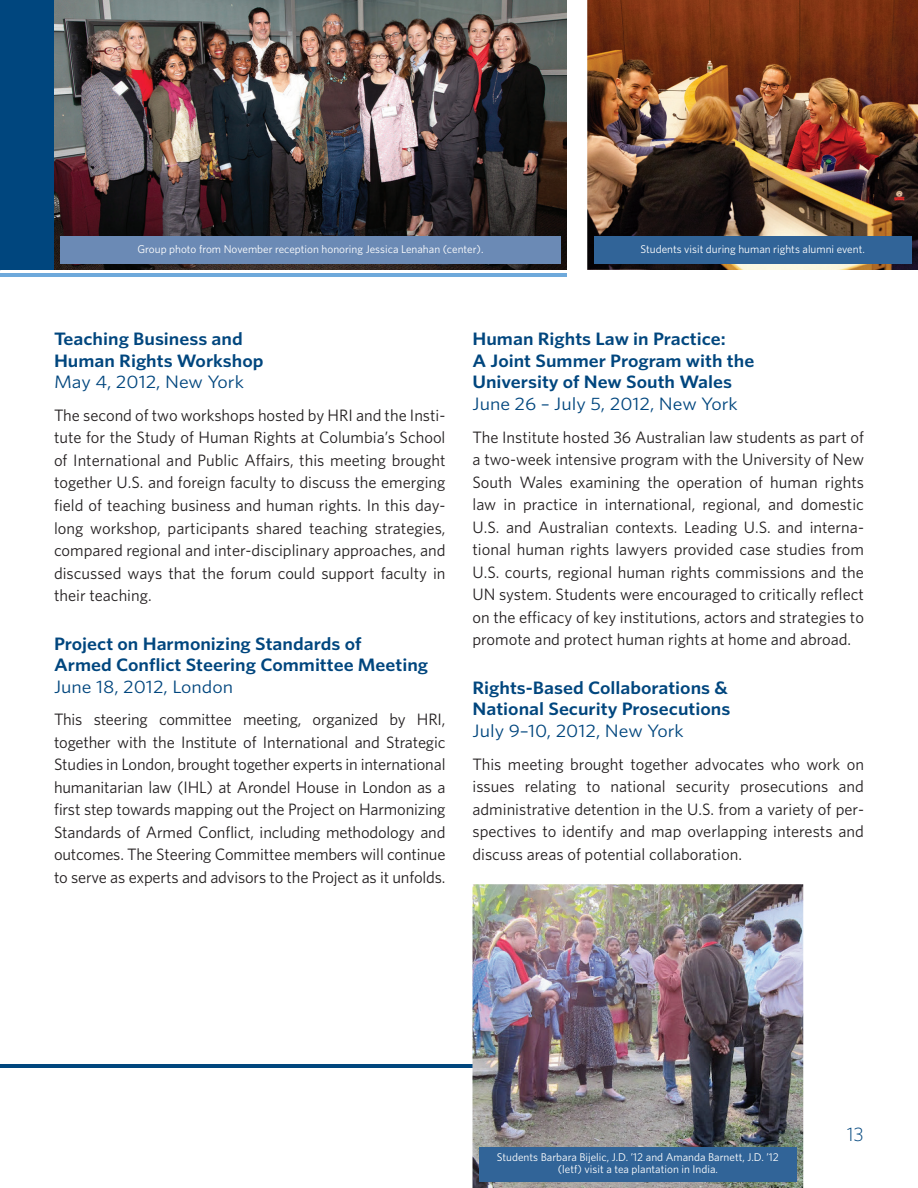
<style>
.page{position:relative;width:918px;height:1188px;background:#fff}
.page>*{position:absolute;margin:0;border:0;box-sizing:border-box;transform-origin:0 0}
.t1{font:300 19.5px "Whitney";color:#00467e}
.t2{font:600 18px/21.6px "Whitney";color:#00467e;scale:1.1 1}
.t3{font:18px "Whitney";color:#00467e;scale:1.1 1}
.t4{font:16.5px/22.5px "Whitney";color:#231f20;text-align:justify}
.t5{font:11.25px/12px "Whitney";color:#fff;text-align:center}
</style>
<div class="page">
<div style="left:0;top:0;width:54px;height:270px;background:#00467e"></div>
<img style="left:54px;top:0;width:513px;height:270px">
<img style="left:587px;top:0;width:331px;height:270px">
<hr style="left:0;top:273px;width:567px;height:4px;background:#6ea9db">
<hr style="left:0;top:1065px;width:486px;height:3px;background:#00467e">
<img style="left:472px;top:884px;width:331px;height:304px">
<div style="left:61px;top:236px;width:499px;height:27px;background:#6b8ab5"></div>
<div style="left:479px;top:1148px;width:317px;height:33px;background:#316498"></div>
<div style="left:594px;top:236px;width:317px;height:27px;background:#316498"></div>
<p class="t5" style="left:137px;top:243px;width:348px">Group photo from November reception honoring Jessica Lenahan (center) .</p>
<p class="t5" style="left:640px;top:243px;width:226px">Students visit during human rights alumni event .</p>
<p class="t2" style="left:54px;top:328px;width:192px">Teaching Business and<br>Human Rights Workshop</p>
<p class="t3" style="left:54px;top:370px;width:174px">May 4, 2012, New York</p>
<p class="t4" style="left:54px;top:404px;width:393px">The second of two workshops hosted by HRI and the Insti&shy;tute for the Study of Human Rights at Columbia’s School of International and Public Affairs, this meeting brought together U .S . and foreign faculty to discuss the emerging field of teaching business and human rights . In this day&shy;long workshop, participants shared teaching strategies, compared regional and inter-disciplinary approaches, and discussed ways that the forum could support faculty in their teaching .</p>
<p class="t2" style="left:54px;top:632px;width:342px">Project on Harmonizing Standards of<br>Armed Conflict Steering Committee Meeting</p>
<p class="t3" style="left:54px;top:675px;width:164px">June 18, 2012, London</p>
<p class="t4" style="left:54px;top:708px;width:393px">This steering committee meeting, organized by HRI, together with the Institute of International and Strategic Studies in London, brought together experts in international humanitarian law (IHL) at Arondel House in London as a first step towards mapping out the Project on Harmonizing Standards of Armed Conflict, including methodology and outcomes . The Steering Committee members will continue to serve as experts and advisors to the Project as it unfolds .</p>
<p class="t2" style="left:472px;top:328px;width:258px">Human Rights Law in Practice:<br>A Joint Summer Program with the<br>University of New South Wales</p>
<p class="t3" style="left:472px;top:392px;width:243px">June 26 – July 5, 2012, New York</p>
<p class="t4" style="left:472px;top:425px;width:393px">The Institute hosted 36 Australian law students as part of a two-week intensive program with the University of New South Wales examining the operation of human rights law in practice in international, regional, and domestic U .S . and Australian contexts . Leading U .S . and interna&shy;tional human rights lawyers provided case studies from U .S . courts, regional human rights commissions and the UN system . Students were encouraged to critically reflect on the efficacy of key institutions, actors and strategies to promote and protect human rights at home and abroad .</p>
<p class="t2" style="left:472px;top:676px;width:236px">Rights-Based Collaborations &amp;<br>National Security Prosecutions</p>
<p class="t3" style="left:472px;top:719px;width:194px">July 9–10, 2012, New York</p>
<p class="t4" style="left:472px;top:752px;width:393px">This meeting brought together advocates who work on issues relating to national security prosecutions and administrative detention in the U .S . from a variety of per&shy;spectives to identify and map overlapping interests and discuss areas of potential collaboration .</p>
<p class="t5" style="left:497px;top:1151px;width:284px">Students Barbara Bijelic, J .D . ’12 and Amanda Barnett, J .D . ’12 (letf) visit a tea plantation in India .</p>
<p class="t1" style="left:847px;top:1121px;width:19px">13</p>
</div>
